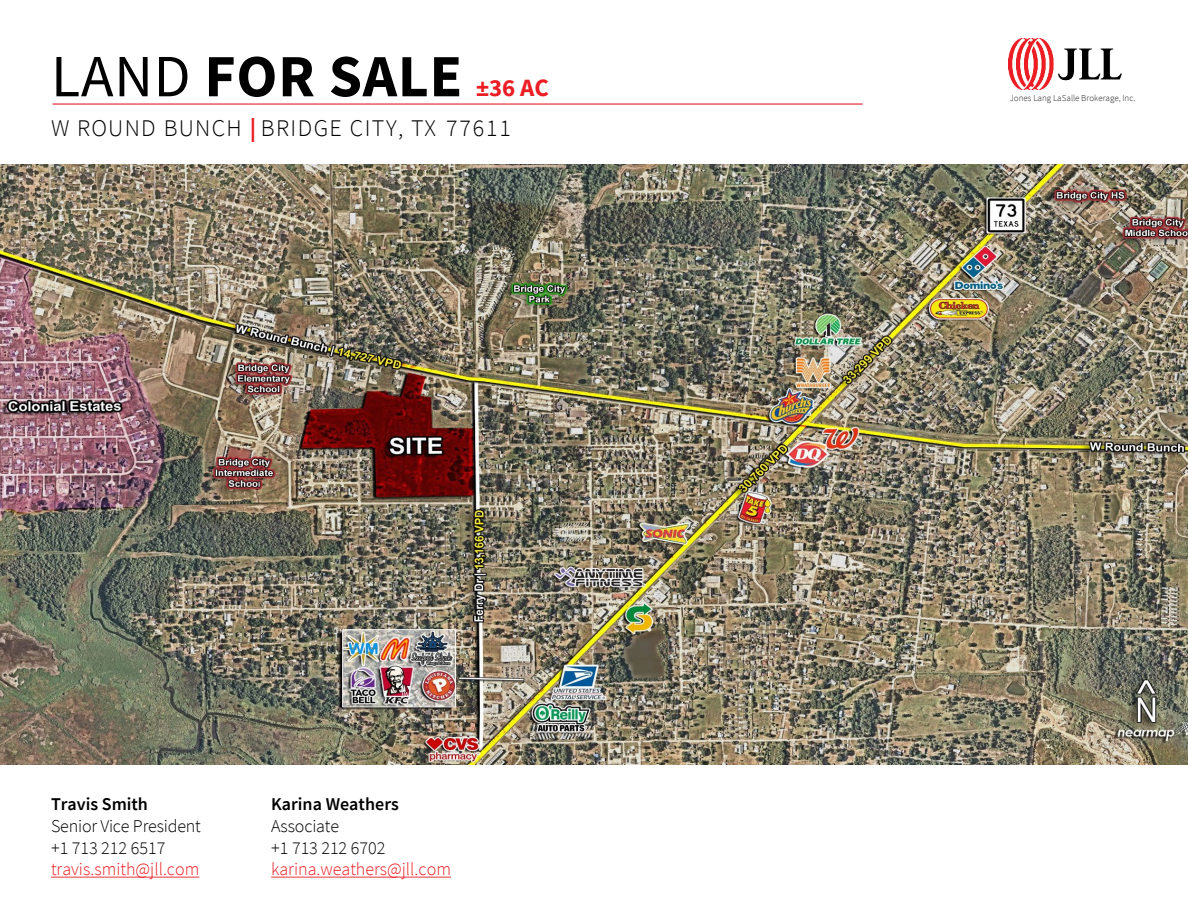
<style>
.page{position:relative;width:1188px;height:918px;background:#fff}
.page>*{position:absolute;margin:0;border:0;box-sizing:border-box;transform-origin:0 0}
.t1{font:700 60px "Source Sans Pro";letter-spacing:.01em;color:#000}
.t2{font:700 24.9px "Source Sans Pro";color:#ed1d24}
.t3{font:300 24px "Source Sans Pro";letter-spacing:.06em;color:#000}
.t4{font:300 18px "Source Sans Pro";letter-spacing:-.005em;color:#000}
.t5{font:300 18px "Source Sans Pro";color:#ed1d24}
.t6{font:600 18px "Source Sans Pro";color:#000}
.t7{font:300 9px "Source Sans Pro";letter-spacing:.005em;color:#222}
.s1{font-weight:400}
.s2{font-weight:700;color:#ed1d24}
</style>
<div class="page">
<img style="left:0;top:164px;width:1188px;height:714px">
<img style="left:1008px;top:39px;width:113px;height:50px">
<hr style="left:53px;top:104px;width:810px;height:1px;background:#e30613">
<svg style="left:51px;top:877px;width:148px;height:1px"></svg>
<svg style="left:271px;top:877px;width:180px;height:1px"></svg>
<h1 class="t1" style="left:51px;top:36px;width:413px"><span class="s1">LAND</span> FOR SALE</h1>
<h1 class="t2" style="left:476px;top:71px;width:74px">±36 AC</h1>
<p class="t3" style="left:51px;top:114px;width:461px">W ROUND BUNCH <span class="s2">|</span> BRIDGE CITY, TX 77611</p>
<p class="t6" style="left:51px;top:793px;width:98px">Travis Smith</p>
<p class="t4" style="left:51px;top:815px;width:151px">Senior Vice President</p>
<p class="t4" style="left:51px;top:837px;width:116px">+1 713 212 6517</p>
<p class="t5" style="left:51px;top:858px;width:150px">travis.smith@jll.com</p>
<p class="t6" style="left:271px;top:793px;width:129px">Karina Weathers</p>
<p class="t4" style="left:271px;top:815px;width:69px">Associate</p>
<p class="t4" style="left:271px;top:837px;width:116px">+1 713 212 6702</p>
<p class="t5" style="left:271px;top:858px;width:181px">karina.weathers@jll.com</p>
<p class="t7" style="left:1010px;top:92px;width:127px">Jones Lang LaSalle Brokerage, Inc.</p>
</div>
